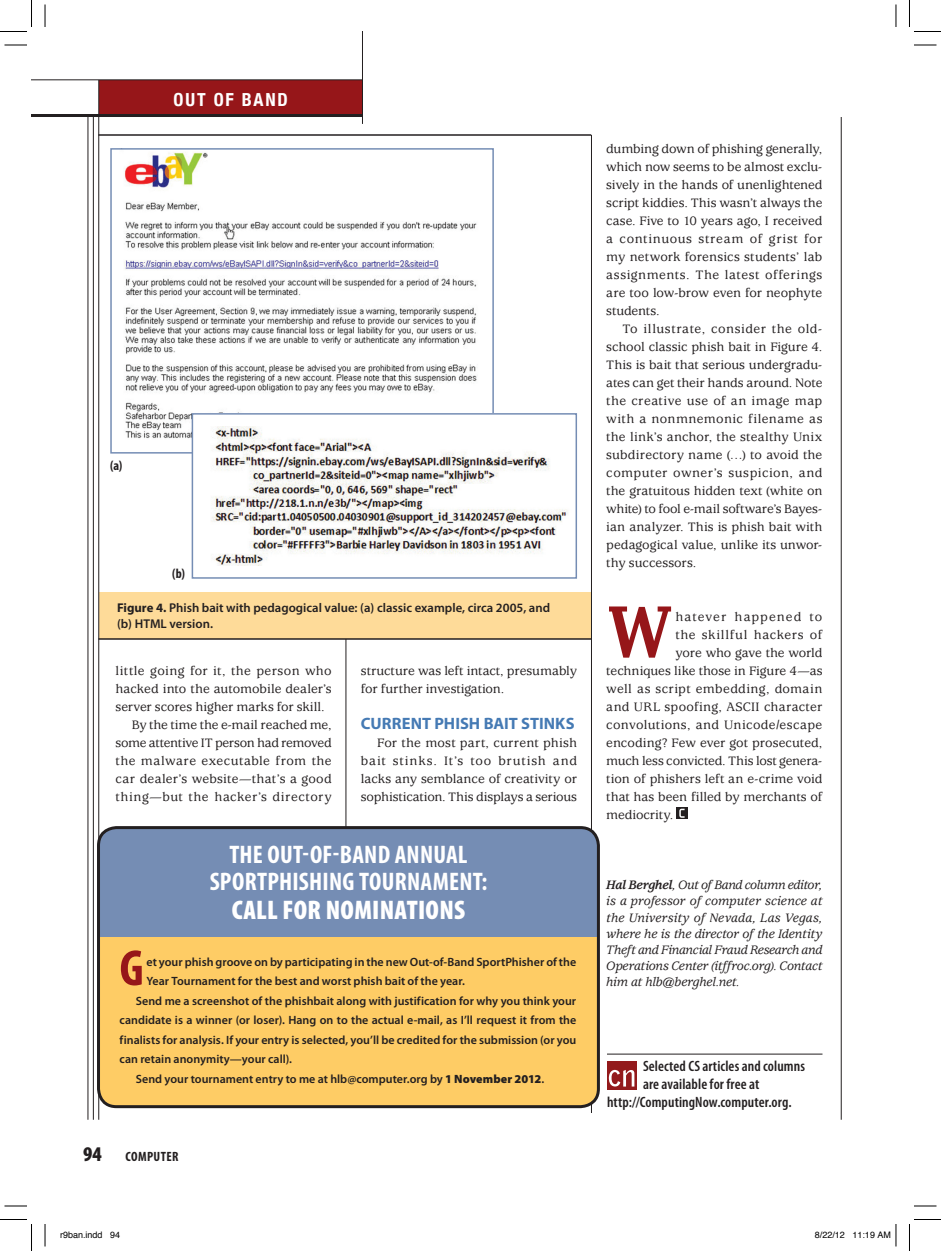
<style>
.page{position:relative;width:941px;height:1251px;background:#fff}
.page>*{position:absolute;margin:0;border:0;box-sizing:border-box;transform-origin:0 0}
.t1{font:600 69.9px "Lucida Fax";color:#961619}
.t2{font:700 condensed 51.15px "Myriad Pro";color:#961619}
.t3{font:900 condensed 27px "Myriad Pro";letter-spacing:.01em;color:#fff}
.t4{font:700 condensed 25.5px/27px "Myriad Pro";letter-spacing:.01em;color:#fff;text-align:center}
.t5{font:700 condensed 18px "Helvetica Neue";letter-spacing:.105em;color:#fff}
.t6{font:700 16.5px "Myriad Pro";color:#457ab4}
.t7{font:600 condensed 15px "Myriad Pro";letter-spacing:.005em;color:#231f20}
.t8{font:500 13.5px/18px "Usherwood Std";letter-spacing:.005em;color:#231f20;text-align:justify}
.t9{font:italic 500 13.5px/16.2px "Usherwood Std";letter-spacing:-.015em;color:#231f20;text-align:justify}
.t10{font:500 13.5px "Usherwood Std";letter-spacing:.03em;color:#231f20}
.t11{font:500 13.5px "Usherwood Std";letter-spacing:.025em;color:#231f20}
.t12{font:500 13.5px "Usherwood Std";letter-spacing:-.02em;color:#231f20}
.t13{font:500 13.5px "Usherwood Std";letter-spacing:.04em;color:#231f20}
.t14{font:500 13.5px "Usherwood Std";letter-spacing:.035em;color:#231f20}
.t15{font:500 13.5px "Usherwood Std";letter-spacing:.05em;color:#231f20}
.t16{font:500 13.5px "Usherwood Std";letter-spacing:-.015em;color:#231f20}
.t17{font:500 13.5px "Usherwood Std";letter-spacing:.08em;color:#231f20}
.t18{font:700 condensed 13.5px "Myriad Pro";letter-spacing:.03em;color:#231f20}
.t19{font:600 12.75px/16.5px "Myriad Pro";color:#231f20}
.t20{font:600 12px "Myriad Pro";color:#231f20}
.t21{font:9px "Helvetica";color:#000}
.s1{font-weight:700}
.s2{font-weight:900}
.s3{font-weight:900;font-size:21px}
</style>
<div class="page">
<div style="left:99px;top:80px;width:263px;height:35px;background:#961619"></div>
<hr style="left:32px;top:114px;width:330px;height:3px;background:#231f20">
<hr style="left:32px;top:79px;width:330px;height:1px;background:#231f20">
<hr style="left:362px;top:32px;width:1px;height:92px;background:#231f20">
<div style="left:676px;top:807px;width:12px;height:12px;background:#231f20"></div>
<svg style="left:679px;top:809px;width:5px;height:9px"></svg>
<hr style="left:607px;top:1054px;width:215px;height:1px;background:#231f20">
<div style="left:607px;top:1061px;width:29px;height:29px;background:#931a1c"></div>
<svg style="left:609px;top:1070px;width:25px;height:17px"></svg>
<hr style="left:840px;top:117px;width:1px;height:1003px;background:#231f20">
<hr style="left:345px;top:639px;width:1px;height:234px;background:#231f20">
<div style="left:99px;top:592px;width:492px;height:46px;background:#fedb99"></div>
<hr style="left:98px;top:638px;width:493px;height:2px;background:#231f20">
<hr style="left:98px;top:134px;width:493px;height:2px;background:#231f20">
<img style="left:124px;top:152px;width:353px;height:288px">
<div style="left:110px;top:148px;width:384px;height:306px;border:2px solid #758db4"></div>
<div style="left:192px;top:414px;width:384px;height:164px;background:#fff"></div>
<img style="left:211px;top:426px;width:357px;height:140px">
<div style="left:192px;top:413px;width:385px;height:166px;border:2px solid #758db4"></div>
<hr style="left:591px;top:135px;width:1px;height:978px;background:#231f20">
<hr style="left:93px;top:115px;width:1px;height:1005px;background:#231f20">
<hr style="left:98px;top:80px;width:1px;height:1040px;background:#231f20">
<hr style="left:88px;top:115px;width:1px;height:1005px;background:#231f20">
<div style="left:98px;top:828px;width:500px;height:279px;background:#fecc65;border-radius:18px"></div>
<div style="left:98px;top:828px;width:500px;height:109px;background:#758db4"></div>
<div style="left:97px;top:826px;width:503px;height:282px;border:3px solid #231f20;border-radius:18px"></div>
<svg style="left:4px;top:45px;width:23px;height:1px"></svg>
<svg style="left:914px;top:45px;width:22px;height:1px"></svg>
<svg style="left:4px;top:1206px;width:23px;height:1px"></svg>
<svg style="left:914px;top:1206px;width:22px;height:1px"></svg>
<svg style="left:45px;top:4px;width:1px;height:23px"></svg>
<svg style="left:45px;top:1224px;width:1px;height:23px"></svg>
<svg style="left:895px;top:4px;width:1px;height:23px"></svg>
<svg style="left:0;top:0;width:32px;height:32px"></svg>
<svg style="left:0;top:1219px;width:32px;height:32px"></svg>
<svg style="left:909px;top:0;width:31px;height:32px"></svg>
<svg style="left:909px;top:1219px;width:31px;height:32px"></svg>
<svg style="left:895px;top:1224px;width:1px;height:23px"></svg>
<h3 class="t5" style="left:174px;top:88px;width:116px">OUT OF BAND</h3>
<p class="t18" style="left:110px;top:457px;width:14px">(A)</p>
<p class="t18" style="left:172px;top:565px;width:14px">(B)</p>
<p class="t19" style="left:117px;top:599px;width:434px"><span class="s1">Figure 4.</span> Phish bait with pedagogical value: (a) classic example, circa 2005, and (b) HTML version.</p>
<p class="t11" style="left:115px;top:663px;width:217px">little going for it, the person who</p>
<p class="t8" style="left:115px;top:680px;width:217px">hacked into the automobile dealer’s</p>
<p class="t8" style="left:115px;top:698px;width:210px">server scores higher marks for skill.</p>
<p class="t8" style="left:132px;top:716px;width:201px">By the time the e-mail reached me,</p>
<p class="t12" style="left:115px;top:735px;width:217px">some attentive IT person had removed</p>
<p class="t14" style="left:115px;top:753px;width:217px">the malware executable from the</p>
<p class="t8" style="left:115px;top:770px;width:217px">car dealer’s website—that’s a good</p>
<p class="t13" style="left:115px;top:789px;width:217px">thing—but the hacker’s directory</p>
<p class="t8" style="left:361px;top:662px;width:217px">structure was left intact, presumably for further investigation.</p>
<p class="t6" style="left:361px;top:713px;width:215px">CURRENT PHISH BAIT STINKS</p>
<p class="t8" style="left:361px;top:734px;width:218px;text-indent:16px">For the most part, current phish bait stinks. It’s too brutish and lacks any semblance of creativity or sophistication. This displays a serious</p>
<h3 class="t4" style="left:210px;top:841px;width:279px">THE OUT-OF-BAND ANNUAL<br>SPORTPHISHING TOURNAMENT:</h3>
<h3 class="t3" style="left:232px;top:893px;width:235px">CALL FOR NOMINATIONS</h3>
<h2 class="t2" style="left:120px;top:936px;width:22px">G</h2>
<p class="t20" style="left:146px;top:954px;width:431px">et your phish groove on by participating in the new Out-of-Band SportPhisher of the</p>
<p class="t20" style="left:146px;top:974px;width:320px">Year Tournament for the best and worst phish bait of the year.</p>
<p class="t20" style="left:136px;top:993px;width:442px">Send me a screenshot of the phishbait along with justification for why you think your</p>
<p class="t20" style="left:120px;top:1013px;width:458px">candidate is a winner (or loser). Hang on to the actual e-mail, as I’ll request it from the</p>
<p class="t20" style="left:120px;top:1032px;width:458px">finalists for analysis. If your entry is selected, you’ll be credited for the submission (or you</p>
<p class="t20" style="left:120px;top:1052px;width:174px">can retain anonymity—your call).</p>
<p class="t20" style="left:136px;top:1071px;width:410px">Send your tournament entry to me at hlb@computer.org by <span class="s2">1 November 2012</span>.</p>
<p class="t18" style="left:83px;top:1148px;width:97px"><span class="s3">94</span> COMPUTER</p>
<p class="t8" style="left:606px;top:140px;width:218px">dumbing down of phishing generally, which now seems to be almost exclu&shy;sively in the hands of unenlightened script kiddies. This wasn’t always the case. Five to 10 years ago, I received a continuous stream of grist for my network forensics students’ lab assignments. The latest offerings are too low-brow even for neophyte students.</p>
<p class="t8" style="left:606px;top:320px;width:218px;text-indent:16px">To illustrate, consider the old&shy;school classic phish bait in Figure 4.<br>This is bait that serious undergradu&shy;ates can get their hands around. Note the creative use of an image map with a nonmnemonic filename as the link’s anchor, the stealthy Unix subdirectory name (…) to avoid the computer owner’s suspicion, and the gratuitous hidden text (white on white) to fool e-mail software’s Bayes&shy;ian analyzer. This is phish bait with pedagogical value, unlike its unwor&shy;thy successors.</p>
<h1 class="t1" style="left:606px;top:592px;width:69px">W</h1>
<p class="t17" style="left:675px;top:609px;width:148px">hatever happened to</p>
<p class="t15" style="left:675px;top:627px;width:148px">the skillful hackers of</p>
<p class="t16" style="left:675px;top:645px;width:148px">yore who gave the world</p>
<p class="t8" style="left:606px;top:662px;width:218px">techniques like those in Figure 4—as</p>
<p class="t10" style="left:606px;top:681px;width:217px">well as script embedding, domain</p>
<p class="t11" style="left:606px;top:699px;width:217px">and URL spoofing, ASCII character</p>
<p class="t10" style="left:606px;top:717px;width:217px">convolutions, and Unicode/escape</p>
<p class="t8" style="left:606px;top:734px;width:218px">encoding? Few ever got prosecuted,</p>
<p class="t8" style="left:606px;top:752px;width:217px">much less convicted. This lost genera-</p>
<p class="t8" style="left:606px;top:770px;width:217px">tion of phishers left an e-crime void</p>
<p class="t8" style="left:606px;top:788px;width:217px">that has been filled by merchants of</p>
<p class="t8" style="left:606px;top:806px;width:68px">mediocrity.</p>
<p class="t9" style="left:606px;top:877px;width:218px"><span class="s1">Hal Berghel</span>, Out of Band column editor, is a professor of computer science at the University of Nevada, Las Vegas, where he is the director of the Identity Theft and Financial Fraud Research and Operations Center (itffroc.org). Contact him at hlb@berghel.net.</p>
<p class="t7" style="left:643px;top:1057px;width:163px">Selected CS articles and columns</p>
<p class="t7" style="left:643px;top:1075px;width:118px">are available for free at</p>
<p class="t7" style="left:607px;top:1093px;width:186px">http://ComputingNow.computer.org.</p>
<p class="t21" style="left:60px;top:1227px;width:62px">r9ban.indd 94</p>
<p class="t21" style="left:814px;top:1227px;width:78px">8/22/12 11:19 AM</p>
</div>
